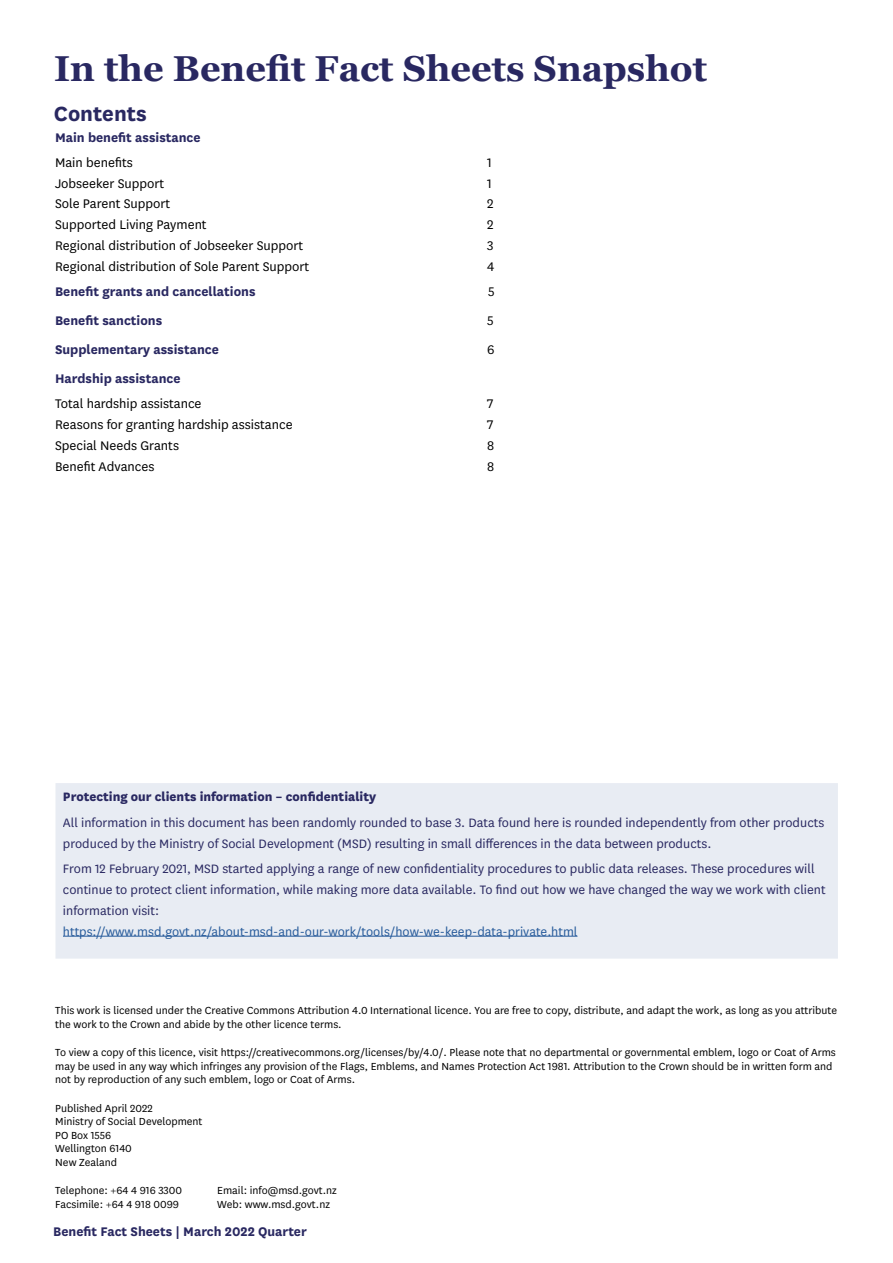
<style>
.page{position:relative;width:893px;height:1263px;background:#fff}
.page>*{position:absolute;margin:0;border:0;box-sizing:border-box;transform-origin:0 0}
.t1{font:700 36px "Georgia";color:#292861}
.t2{font:700 24px "National";color:#292861}
.t3{font:14.7px "National";color:#000}
.t4{font:700 14.7px "National";color:#292861}
.t5{font:14.25px/21px "National";color:#292861}
.t6{font:14.25px "National";color:#275b9b}
.t7{font:800 14.25px "National";color:#292861}
.t8{font:12px/13.5px "National";color:#000}
</style>
<div class="page">
<div style="left:59px;top:787px;width:775px;height:168px;background:#e8ecf3"></div>
<hr style="left:63px;top:936px;width:514px;height:1px;background:#275b9b">
<div style="left:55px;top:783px;width:783px;height:176px;border:8px solid #e8ecf3"></div>
<h1 class="t1" style="left:54px;top:46px;width:654px">In the Benefit Fact Sheets Snapshot</h1>
<h2 class="t2" style="left:54px;top:96px;width:94px">Contents</h2>
<p class="t4" style="left:55px;top:127px;width:147px">Main benefit assistance</p>
<p class="t3" style="left:55px;top:153px;width:79px">Main benefits</p>
<p class="t3" style="left:487px;top:153px;width:6px">1</p>
<p class="t3" style="left:55px;top:174px;width:111px">Jobseeker Support</p>
<p class="t3" style="left:487px;top:174px;width:6px">1</p>
<p class="t3" style="left:55px;top:194px;width:117px">Sole Parent Support</p>
<p class="t3" style="left:487px;top:194px;width:8px">2</p>
<p class="t3" style="left:55px;top:215px;width:153px">Supported Living Payment</p>
<p class="t3" style="left:487px;top:215px;width:8px">2</p>
<p class="t3" style="left:55px;top:236px;width:250px">Regional distribution of Jobseeker Support</p>
<p class="t3" style="left:487px;top:236px;width:8px">3</p>
<p class="t3" style="left:55px;top:257px;width:256px">Regional distribution of Sole Parent Support</p>
<p class="t3" style="left:487px;top:257px;width:9px">4</p>
<p class="t4" style="left:55px;top:281px;width:202px">Benefit grants and cancellations</p>
<p class="t3" style="left:488px;top:282px;width:8px">5</p>
<p class="t4" style="left:55px;top:310px;width:109px">Benefit sanctions</p>
<p class="t3" style="left:487px;top:311px;width:8px">5</p>
<p class="t4" style="left:55px;top:339px;width:165px">Supplementary assistance</p>
<p class="t3" style="left:487px;top:340px;width:9px">6</p>
<p class="t4" style="left:55px;top:368px;width:127px">Hardship assistance</p>
<p class="t3" style="left:55px;top:394px;width:148px">Total hardship assistance</p>
<p class="t3" style="left:487px;top:394px;width:8px">7</p>
<p class="t3" style="left:55px;top:415px;width:239px">Reasons for granting hardship assistance</p>
<p class="t3" style="left:487px;top:415px;width:8px">7</p>
<p class="t3" style="left:55px;top:436px;width:125px">Special Needs Grants</p>
<p class="t3" style="left:487px;top:436px;width:9px">8</p>
<p class="t3" style="left:55px;top:457px;width:101px">Benefit Advances</p>
<p class="t3" style="left:487px;top:457px;width:9px">8</p>
<p class="t7" style="left:63px;top:786px;width:315px">Protecting our clients information – confidentiality</p>
<p class="t5" style="left:63px;top:811px;width:763px">All information in this document has been randomly rounded to base 3. Data found here is rounded independently from other products produced by the Ministry of Social Development (MSD) resulting in small differences in the data between products.</p>
<p class="t5" style="left:63px;top:857px;width:764px">From 12 February 2021, MSD started applying a range of new confidentiality procedures to public data releases. These procedures will continue to protect client information, while making more data available. To find out how we have changed the way we work with client information visit:</p>
<p class="t6" style="left:63px;top:922px;width:516px">https://www.msd.govt.nz/about-msd-and-our-work/tools/how-we-keep-data-private.html</p>
<p class="t8" style="left:55px;top:1003px;width:783px">This work is licensed under the Creative Commons Attribution 4.0 International licence. You are free to copy, distribute, and adapt the work, as long as you attribute the work to the Crown and abide by the other licence terms.</p>
<p class="t8" style="left:55px;top:1045px;width:782px">To view a copy of this licence, visit https://creativecommons.org/licenses/by/4.0/. Please note that no departmental or governmental emblem, logo or Coat of Arms may be used in any way which infringes any provision of the Flags, Emblems, and Names Protection Act 1981. Attribution to the Crown should be in written form and not by reproduction of any such emblem, logo or Coat of Arms.</p>
<p class="t8" style="left:55px;top:1100px;width:149px">Published April 2022<br>Ministry of Social Development<br>PO Box 1556<br>Wellington 6140<br>New Zealand</p>
<p class="t8" style="left:55px;top:1183px;width:128px">Telephone: +64 4 916 3300</p>
<p class="t8" style="left:217px;top:1183px;width:121px">Email: info@msd.govt.nz</p>
<p class="t8" style="left:55px;top:1196px;width:125px">Facsimile: +64 4 918 0099</p>
<p class="t8" style="left:217px;top:1196px;width:114px">Web: www.msd.govt.nz</p>
<p class="t4" style="left:53px;top:1221px;width:255px">Benefit Fact Sheets | March 2022 Quarter</p>
</div>
